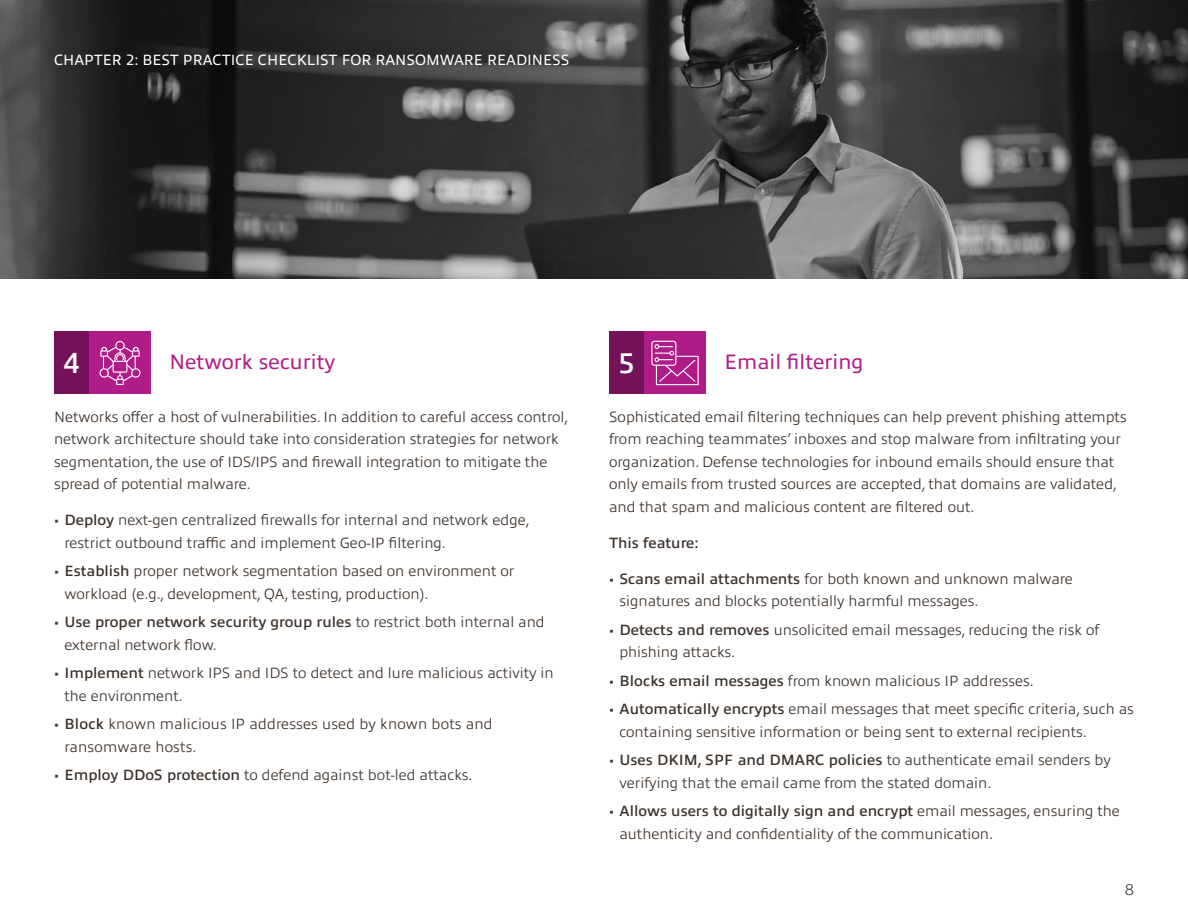
<style>
.page{position:relative;width:1188px;height:918px;background:#fff}
.page>*{position:absolute;margin:0;border:0;box-sizing:border-box;transform-origin:0 0}
.t1{font:600 28.8px "Allumi Pro";color:#fff}
.t2{font:21px "Allumi Pro";color:#b01c87}
.t3{font:18px "Klinic Slab";color:#3e332d}
.Body{font:300 15px/22.5px "Allumi Pro";color:#3e332d}
.t4{font:15px "Allumi Pro";color:#fff}
.Body-2{font:600 15px "Allumi Pro";color:#3e332d}
.s1{font-weight:600}
</style>
<div class="page">
<img style="left:0;top:0;width:1188px;height:279px">
<div style="left:88px;top:331px;width:64px;height:63px;background:#b01c87"></div>
<div style="left:644px;top:331px;width:62px;height:63px;background:#b01c87"></div>
<div style="left:54px;top:331px;width:34px;height:63px;background:#741259"></div>
<div style="left:609px;top:331px;width:35px;height:63px;background:#741259"></div>
<svg style="left:99px;top:341px;width:42px;height:44px"></svg>
<svg style="left:651px;top:341px;width:48px;height:44px"></svg>
<p class="t4" style="left:54px;top:49px;width:517px">CHAPTER 2: BEST PRACTICE CHECKLIST FOR RANSOMWARE READINESS</p>
<h3 class="t1" style="left:63px;top:342px;width:18px">4</h3>
<h2 class="t2" style="left:170px;top:347px;width:167px">Network security</h2>
<p class="Body" style="left:54px;top:404px;width:516px">Networks offer a host of vulnerabilities. In addition to careful access control, network architecture should take into consideration strategies for network segmentation, the use of IDS/IPS and firewall integration to mitigate the spread of potential malware.</p>
<p class="Body" style="left:64px;top:507px;width:467px;text-indent:-10px">• <span class="s1">Deploy</span> next-gen centralized firewalls for internal and network edge, restrict outbound traffic and implement Geo-IP filtering.</p>
<p class="Body" style="left:64px;top:558px;width:451px;text-indent:-10px">• <span class="s1">Establish</span> proper network segmentation based on environment or workload (e.g., development, QA, testing, production).</p>
<p class="Body" style="left:64px;top:609px;width:482px;text-indent:-10px">• <span class="s1">Use proper network security group rules</span> to restrict both internal and external network flow.</p>
<p class="Body" style="left:64px;top:660px;width:491px;text-indent:-10px">• <span class="s1">Implement</span> network IPS and IDS to detect and lure malicious activity in the environment.</p>
<p class="Body" style="left:64px;top:711px;width:430px;text-indent:-10px">• <span class="s1">Block</span> known malicious IP addresses used by known bots and ransomware hosts.</p>
<p class="Body" style="left:54px;top:762px;width:420px">• <span class="s1">Employ DDoS protection</span> to defend against bot-led attacks.</p>
<h3 class="t1" style="left:618px;top:342px;width:18px">5</h3>
<h2 class="t2" style="left:724px;top:347px;width:140px">Email filtering</h2>
<p class="Body" style="left:609px;top:404px;width:519px">Sophisticated email filtering techniques can help prevent phishing attempts from reaching teammates’ inboxes and stop malware from infiltrating your organization. Defense technologies for inbound emails should ensure that only emails from trusted sources are accepted, that domains are validated, and that spam and malicious content are filtered out.</p>
<p class="Body-2" style="left:609px;top:531px;width:91px">This feature:</p>
<p class="Body" style="left:620px;top:566px;width:455px;text-indent:-10px">• <span class="s1">Scans email attachments</span> for both known and unknown malware signatures and blocks potentially harmful messages.</p>
<p class="Body" style="left:620px;top:617px;width:481px;text-indent:-10px">• <span class="s1">Detects and removes</span> unsolicited email messages, reducing the risk of phishing attacks.</p>
<p class="Body" style="left:609px;top:668px;width:426px">• <span class="s1">Blocks email messages</span> from known malicious IP addresses.</p>
<p class="Body" style="left:620px;top:696px;width:516px;text-indent:-11px">• <span class="s1">Automatically encrypts</span> email messages that meet specific criteria, such as containing sensitive information or being sent to external recipients.</p>
<p class="Body" style="left:620px;top:747px;width:493px;text-indent:-10px">• <span class="s1">Uses DKIM, SPF and DMARC policies</span> to authenticate email senders by verifying that the email came from the stated domain.</p>
<p class="Body" style="left:620px;top:798px;width:502px;text-indent:-10px">• <span class="s1">Allows users to digitally sign and encrypt</span> email messages, ensuring the authenticity and confidentiality of the communication.</p>
<p class="t3" style="left:1125px;top:878px;width:11px">8</p>
</div>
